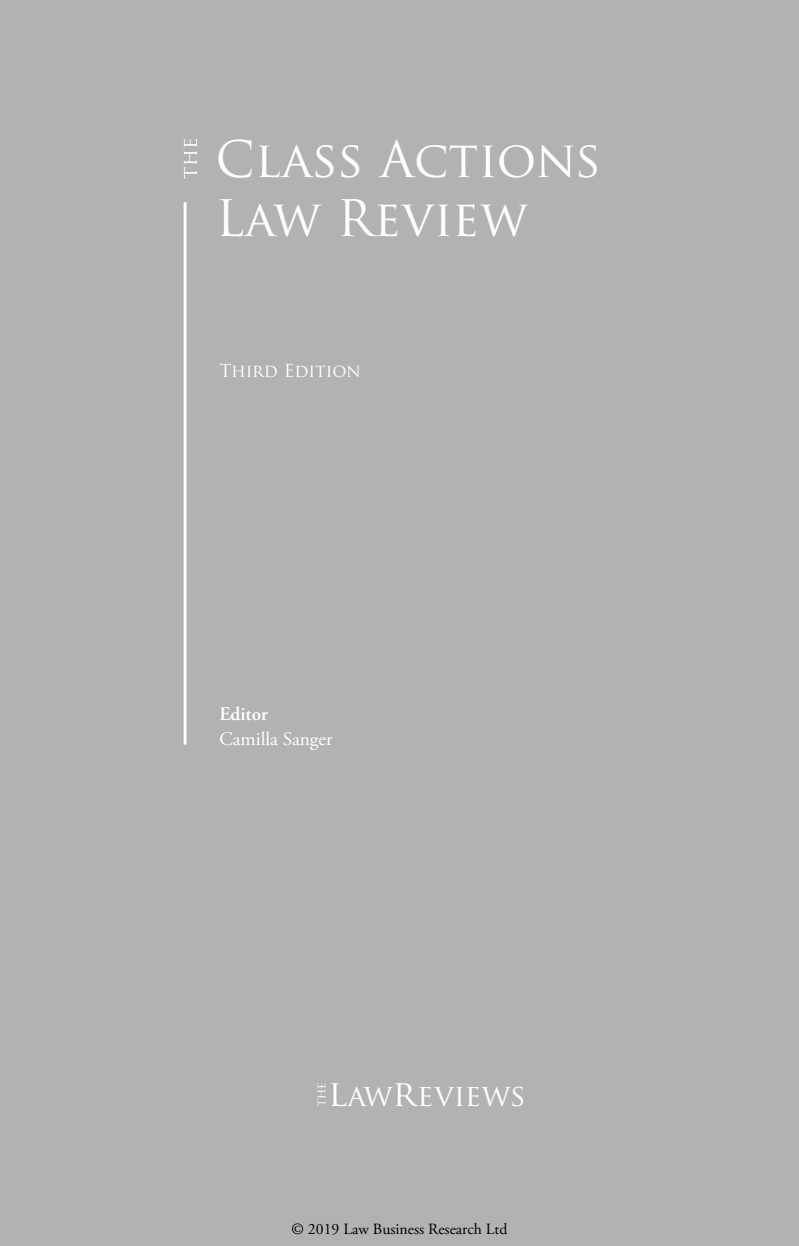
<style>
.page{position:relative;width:799px;height:1246px;background:#fff}
.page>*{position:absolute;margin:0;border:0;box-sizing:border-box;transform-origin:0 0}
.t1{font:49px/58.8px "Trajan Pro";color:#fff}
.t2{font:29.75px "Trajan Pro";color:#fff}
.t3{font:19.25px "Adobe Garamond Pro";color:#fff}
.t4{font:600 19.25px "Adobe Garamond Pro";color:#fff}
.t5{font:17.5px "Trajan Pro";letter-spacing:-.01em;color:#fff}
.t6{font:15.75px "Adobe Garamond Pro";color:#000}
.s1{font-size:35.7px}
</style>
<div class="page">
<div style="left:0;top:0;width:799px;height:1245px;background:#b3b2b2"></div>
<svg style="left:184px;top:139px;width:13px;height:40px"></svg>
<hr style="left:184px;top:202px;width:2px;height:542px;background:#fff">
<svg style="left:317px;top:1083px;width:8px;height:22px"></svg>
<h1 class="t1" style="left:215px;top:129px;width:388px">Class Actions<br>Law Review</h1>
<p class="t5" style="left:219px;top:360px;width:143px">Third Edition</p>
<p class="t4" style="left:219px;top:702px;width:50px">Editor</p>
<p class="t3" style="left:219px;top:726px;width:115px">Camilla Sanger</p>
<h2 class="t2" style="left:328px;top:1076px;width:199px"><span class="s1">l</span>aw<span class="s1">r</span>eviews</h2>
<p class="t6" style="left:291px;top:1218px;width:217px">© 2019 Law Business Research Ltd</p>
</div>
